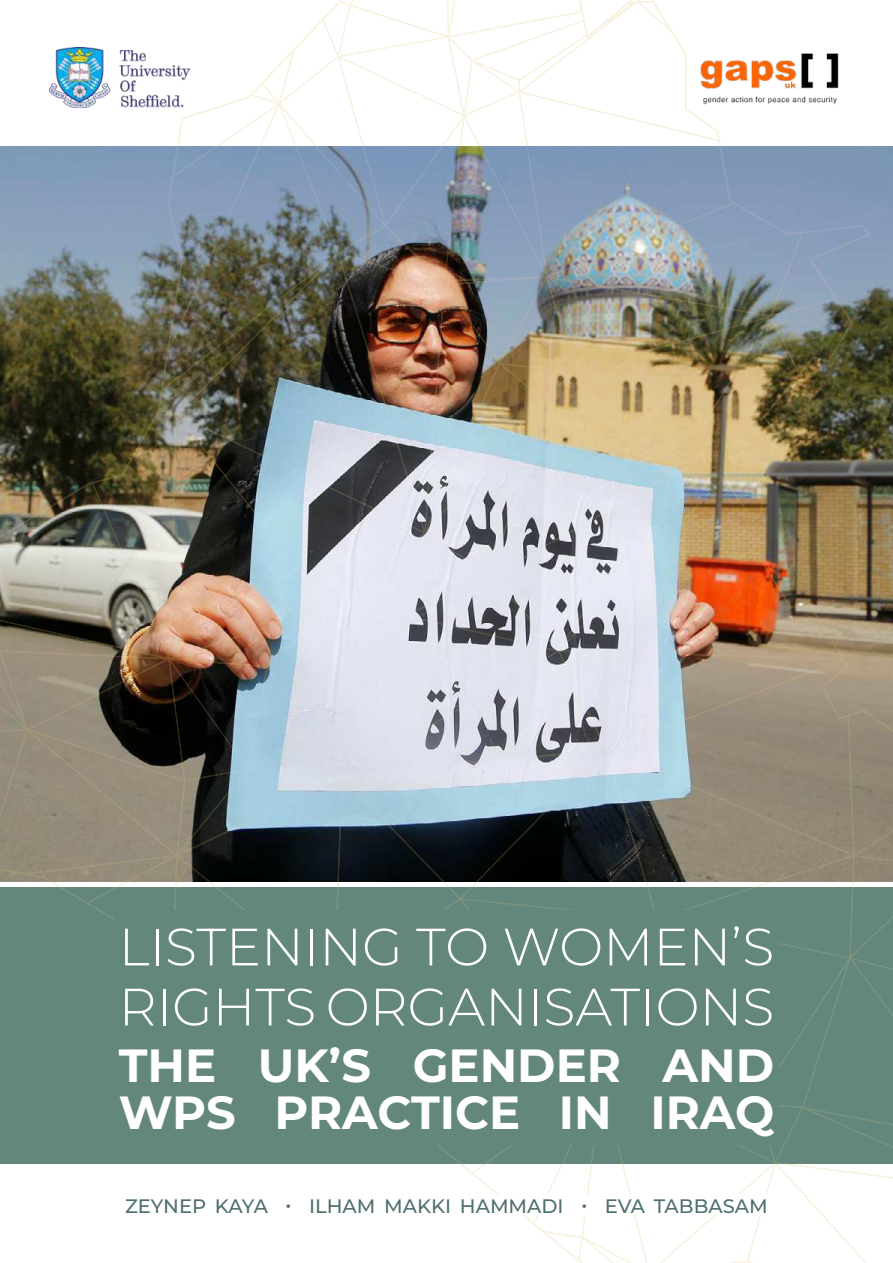
<style>
.page{position:relative;width:893px;height:1263px;background:#fff}
.page>*{position:absolute;margin:0;border:0;box-sizing:border-box;transform-origin:0 0}
.t1{font:300 52.5px/60px "Montserrat";color:#fff}
.t2{font:700 46.5px/46.5px "Montserrat";color:#fff}
.t3{font:500 19.5px "Montserrat";color:#506f6f}
</style>
<div class="page">
<img style="left:0;top:0;width:893px;height:1263px">
<img style="left:697px;top:48px;width:144px;height:59px">
<img style="left:50px;top:47px;width:139px;height:60px">
<div style="left:125px;top:1194px;width:643px;height:21px;background:#fff"></div>
<div style="left:114px;top:910px;width:664px;height:73px;background:#64877d"></div>
<div style="left:114px;top:970px;width:664px;height:73px;background:#64877d"></div>
<div style="left:114px;top:1033px;width:664px;height:65px;background:#64877d"></div>
<div style="left:114px;top:1079px;width:664px;height:66px;background:#64877d"></div>
<h1 class="t1" style="left:119px;top:918px;width:657px">LISTENING TO WOMEN’S<br>RIGHTS ORGANISATIONS</h1>
<h2 class="t2" style="left:119px;top:1044px;width:657px">THE UK’S GENDER AND<br>WPS PRACTICE IN IRAQ</h2>
<p class="t3" style="left:125px;top:1195px;width:644px">ZEYNEP KAYA • ILHAM MAKKI HAMMADI • EVA TABBASAM</p>
</div>
